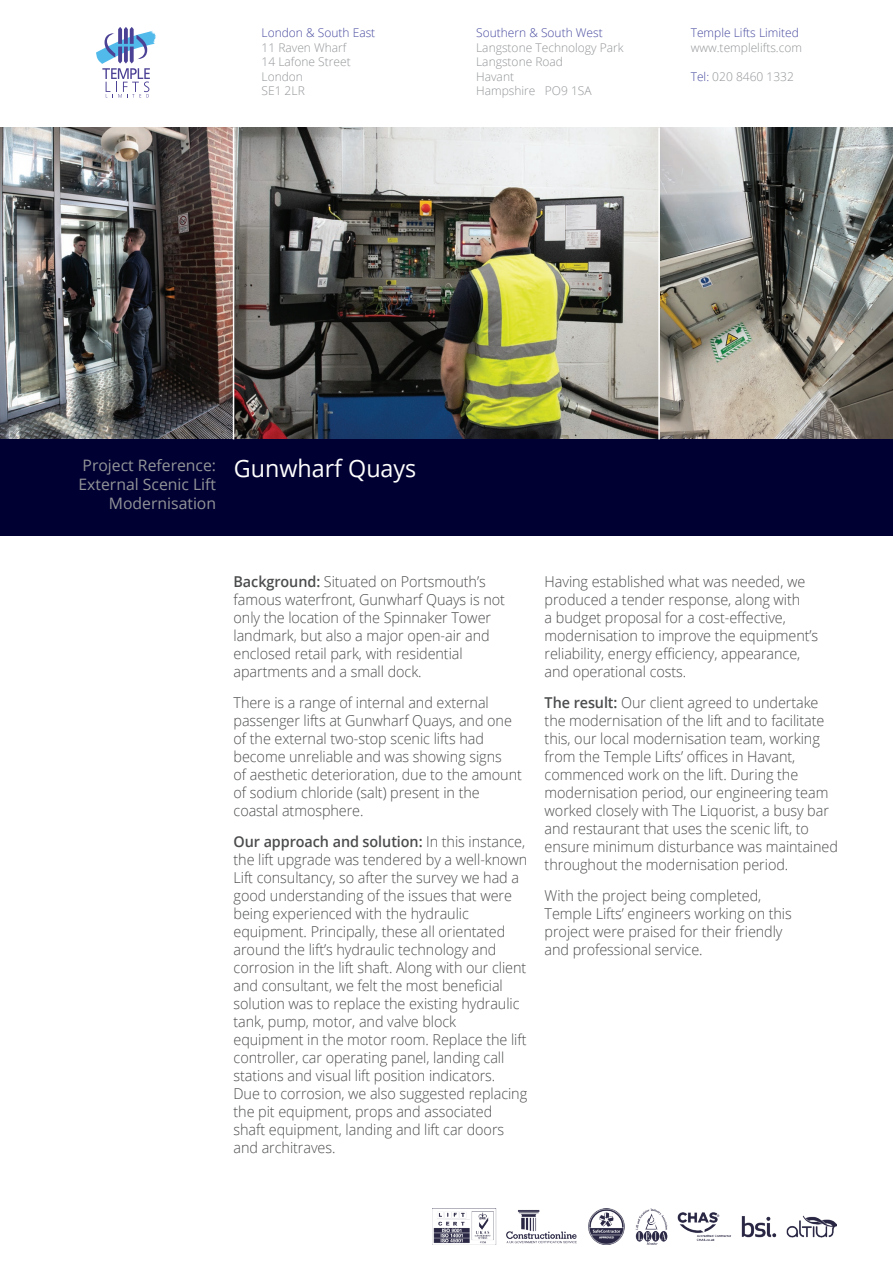
<style>
.page{position:relative;width:893px;height:1263px;background:#fff}
.page>*{position:absolute;margin:0;border:0;box-sizing:border-box;transform-origin:0 0}
.t1{font:24px "Open Sans";color:#fff}
.t2{font:15.75px/18.9px "Open Sans";color:#939598;text-align:right}
.t3{font:300 15px/18px "Open Sans";letter-spacing:-.005em;color:#4b4c4d;scale:.96 1}
.t4{font:300 12px/14.4px "Open Sans";color:#939598}
.t5{font:300 12px "Open Sans";color:#484b9f}
.s1{color:#484b9f}
.s2{font-weight:600}
</style>
<div class="page">
<img style="left:0;top:128px;width:658px;height:311px">
<img style="left:660px;top:128px;width:233px;height:311px">
<div style="left:0;top:439px;width:893px;height:97px;background:#000032"></div>
<img style="left:433px;top:1208px;width:404px;height:37px">
<hr style="left:233px;top:128px;width:1px;height:311px;background:#fff">
<svg style="left:96px;top:27px;width:60px;height:71px"></svg>
<p class="t5" style="left:261px;top:25px;width:115px">London &amp; South East</p>
<p class="t4" style="left:261px;top:40px;width:91px">11 Raven Wharf<br>14 Lafone Street<br>London<br>SE1 2LR</p>
<p class="t5" style="left:476px;top:25px;width:128px">Southern &amp; South West</p>
<p class="t4" style="left:476px;top:40px;width:149px">Langstone Technology Park<br>Langstone Road<br>Havant<br>Hampshire PO9 1SA</p>
<p class="t5" style="left:691px;top:25px;width:110px">Temple Lifts Limited</p>
<p class="t4" style="left:691px;top:40px;width:113px">www.templelifts.com</p>
<p class="t4" style="left:691px;top:69px;width:105px"><span class="s1">Tel:</span> 020 8460 1332</p>
<p class="t2" style="left:79px;top:455px;width:139px">Project Reference:<br>External Scenic Lift<br>Modernisation</p>
<h1 class="t1" style="left:234px;top:452px;width:184px">Gunwharf Quays</h1>
<p class="t3" style="left:234px;top:572px;width:284px"><span class="s2">Background:</span> Situated on Portsmouth’s famous waterfront, Gunwharf Quays is not only the location of the Spinnaker Tower landmark, but also a major open-air and enclosed retail park, with residential apartments and a small dock.</p>
<p class="t3" style="left:234px;top:693px;width:302px">There is a range of internal and external passenger lifts at Gunwharf Quays, and one of the external two-stop scenic lifts had become unreliable and was showing signs<br>of aesthetic deterioration, due to the amount of sodium chloride (salt) present in the coastal atmosphere.</p>
<p class="t3" style="left:234px;top:832px;width:308px"><span class="s2">Our approach and solution:</span> In this instance, the lift upgrade was tendered by a well-known Lift consultancy, so after the survey we had a good understanding of the issues that were being experienced with the hydraulic equipment. Principally, these all orientated around the lift’s hydraulic technology and corrosion in the lift shaft. Along with our client and consultant, we felt the most beneficial solution was to replace the existing hydraulic tank, pump, motor, and valve block equipment in the motor room. Replace the lift controller, car operating panel, landing call stations and visual lift position indicators.<br>Due to corrosion, we also suggested replacing the pit equipment, props and associated shaft equipment, landing and lift car doors and architraves.</p>
<p class="t3" style="left:545px;top:572px;width:287px">Having established what was needed, we produced a tender response, along with<br>a budget proposal for a cost-effective, modernisation to improve the equipment’s reliability, energy efficiency, appearance, and operational costs.</p>
<p class="t3" style="left:545px;top:693px;width:307px"><span class="s2">The result:</span> Our client agreed to undertake the modernisation of the lift and to facilitate this, our local modernisation team, working from the Temple Lifts’ offices in Havant, commenced work on the lift. During the modernisation period, our engineering team worked closely with The Liquorist, a busy bar and restaurant that uses the scenic lift, to ensure minimum disturbance was maintained throughout the modernisation period.</p>
<p class="t3" style="left:545px;top:886px;width:259px">With the project being completed, Temple Lifts’ engineers working on this project were praised for their friendly and professional service.</p>
</div>
